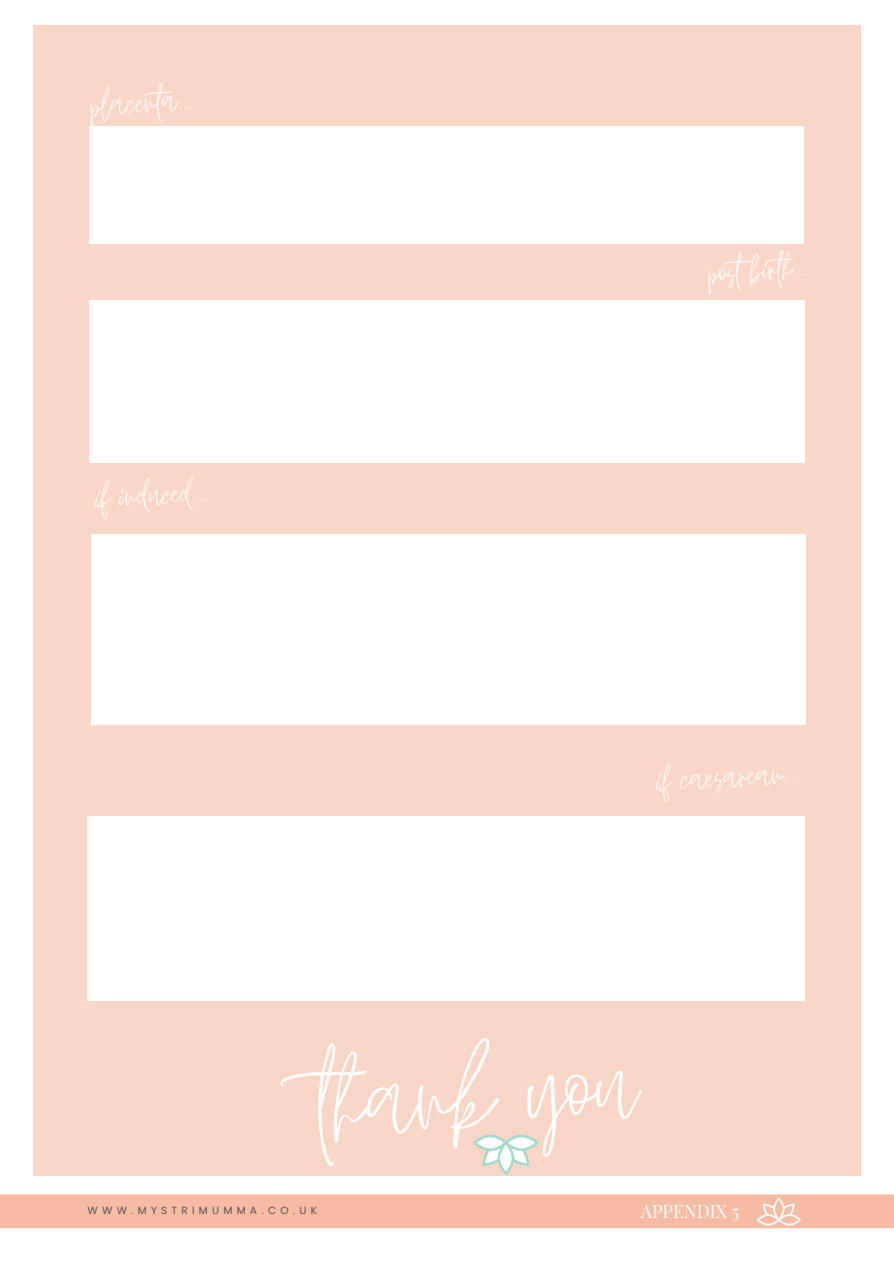
<style>
.page{position:relative;width:894px;height:1264px;background:#fff}
.page>*{position:absolute;margin:0;border:0;box-sizing:border-box;transform-origin:0 0}
.t1{font:120.15px "Shadow";color:#fffffe}
.t2{font:37.5px "Shadow";color:#fffffe}
.t3{font:18px "Playfair Display";color:#fff}
.t4{font:10.5px "Poppins";letter-spacing:.4em;color:#545454}
</style>
<div class="page">
<div style="left:34px;top:25px;width:826px;height:1150px;background:#f9d6c6"></div>
<div style="left:89px;top:300px;width:715px;height:162px;background:#fffffe"></div>
<div style="left:89px;top:126px;width:714px;height:117px;background:#fffffe"></div>
<div style="left:91px;top:535px;width:714px;height:190px;background:#fffffe"></div>
<div style="left:87px;top:816px;width:717px;height:184px;background:#fffffe"></div>
<svg style="left:473px;top:1134px;width:65px;height:40px"></svg>
<div style="left:0;top:1194px;width:893px;height:34px;background:#f5bca2"></div>
<svg style="left:757px;top:1197px;width:43px;height:28px"></svg>
<p class="t2" style="left:89px;top:74px;width:104px;rotate:-3deg">placenta...</p>
<p class="t2" style="left:94px;top:467px;width:113px;rotate:-3deg">if induced...</p>
<p class="t2" style="left:706px;top:242px;width:101px;rotate:-3deg">post birth...</p>
<p class="t2" style="left:655px;top:749px;width:144px;rotate:-3deg">if caesarean...</p>
<h1 class="t1" style="left:312px;top:1004px;width:323px;rotate:-3deg">thank you</h1>
<p class="t4" style="left:88px;top:1204px;width:231px">WWW.MYSTRIMUMMA.CO.UK</p>
<p class="t3" style="left:640px;top:1198px;width:100px">APPENDIX 5</p>
</div>
